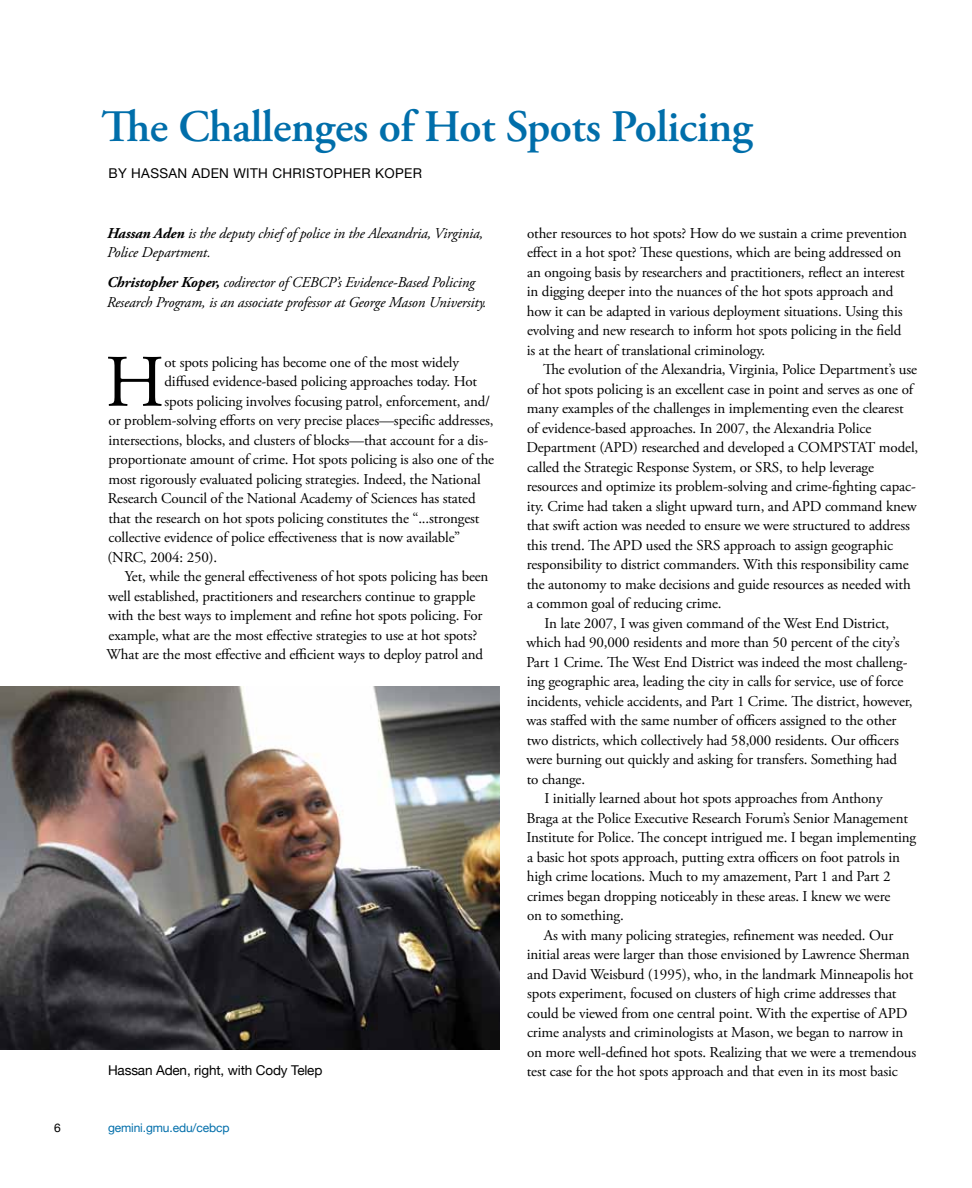
<style>
.page{position:relative;width:972px;height:1188px;background:#fff}
.page>*{position:absolute;margin:0;border:0;box-sizing:border-box;transform-origin:0 0}
.t1{font:73.8px "Adobe Garamond Pro";color:#000}
.t2{font:600 45px "Adobe Garamond Pro";letter-spacing:-.01em;color:#006eaa}
.t3{font:15px/19.5px "Adobe Garamond Pro";letter-spacing:-.01em;color:#000}
.t4{font:italic 15px/19.5px "Adobe Garamond Pro";letter-spacing:-.01em;color:#000}
.t5{font:13.5px "Helvetica Neue";letter-spacing:-.01em;color:#000}
.t6{font:13.5px "Helvetica Neue";letter-spacing:.025em;color:#000}
.t7{font:12px "Helvetica Neue";letter-spacing:-.01em;color:#006eaa}
.t8{font:12px "Helvetica Neue";color:#000}
.s1{font-weight:700}
</style>
<div class="page">
<img style="left:0;top:686px;width:500px;height:364px">
<h2 class="t2" style="left:101px;top:100px;width:653px">The Challenges of Hot Spots Policing</h2>
<p class="t5" style="left:108px;top:165px;width:43px">By Hassa</p>
<p class="t6" style="left:178px;top:165px;width:167px">n Aden with Christopher</p>
<p class="t5" style="left:375px;top:165px;width:30px">Koper</p>
<p class="t4" style="left:107px;top:224px;width:378px"><span class="s1">Hassan Aden</span> is the deputy chief of police in the Alexandria, Virginia,<br>Police Department.</p>
<p class="t4" style="left:107px;top:273px;width:381px"><span class="s1">Christopher Koper,</span> codirector of CEBCP’s Evidence-Based Policing<br>Research Program, is an associate professor at George Mason University.</p>
<h1 class="t1" style="left:105px;top:338px;width:61px">H</h1>
<p class="t3" style="left:164px;top:353px;width:296px">ot spots policing has become one of the most widely</p>
<p class="t3" style="left:164px;top:372px;width:314px">diffused evidence-based policing approaches today. Hot</p>
<p class="t3" style="left:165px;top:392px;width:327px">spots policing involves focusing patrol, enforcement, and/</p>
<p class="t3" style="left:109px;top:411px;width:386px">or problem-solving efforts on very precise places—specific addresses,</p>
<p class="t3" style="left:108px;top:431px;width:381px">intersections, blocks, and clusters of blocks—that account for a dis-</p>
<p class="t3" style="left:108px;top:450px;width:387px">proportionate amount of crime. Hot spots policing is also one of the</p>
<p class="t3" style="left:108px;top:470px;width:374px">most rigorously evaluated policing strategies. Indeed, the National</p>
<p class="t3" style="left:108px;top:489px;width:369px">Research Council of the National Academy of Sciences has stated</p>
<p class="t3" style="left:108px;top:509px;width:373px">that the research on hot spots policing constitutes the “...strongest</p>
<p class="t3" style="left:109px;top:528px;width:353px">collective evidence of police effectiveness that is now available”</p>
<p class="t3" style="left:107px;top:548px;width:111px">(NRC, 2004: 250).</p>
<p class="t3" style="left:125px;top:567px;width:365px">Yet, while the general effectiveness of hot spots policing has been</p>
<p class="t3" style="left:108px;top:587px;width:369px">well established, practitioners and researchers continue to grapple</p>
<p class="t3" style="left:108px;top:606px;width:376px">with the best ways to implement and refine hot spots policing. For</p>
<p class="t3" style="left:109px;top:626px;width:370px">example, what are the most effective strategies to use at hot spots?</p>
<p class="t3" style="left:107px;top:645px;width:378px">What are the most effective and efficient ways to deploy patrol and</p>
<p class="t3" style="left:527px;top:224px;width:382px">other resources to hot spots? How do we sustain a crime prevention effect in a hot spot? These questions, which are being addressed on an ongoing basis by researchers and practitioners, reflect an interest in digging deeper into the nuances of the hot spots approach and how it can be adapted in various deployment situations. Using this evolving and new research to inform hot spots policing in the field is at the heart of translational criminology.</p>
<p class="t3" style="left:543px;top:360px;width:375px">The evolution of the Alexandria, Virginia, Police Department’s use</p>
<p class="t3" style="left:527px;top:380px;width:388px">of hot spots policing is an excellent case in point and serves as one of</p>
<p class="t3" style="left:527px;top:399px;width:378px">many examples of the challenges in implementing even the clearest</p>
<p class="t3" style="left:527px;top:419px;width:346px">of evidence-based approaches. In 2007, the Alexandria Police</p>
<p class="t3" style="left:526px;top:438px;width:393px">Department (APD) researched and developed a COMPSTAT model,</p>
<p class="t3" style="left:527px;top:458px;width:349px">called the Strategic Response System, or SRS, to help leverage</p>
<p class="t3" style="left:527px;top:477px;width:391px">resources and optimize its problem-solving and crime-fighting capac-</p>
<p class="t3" style="left:527px;top:497px;width:391px">ity. Crime had taken a slight upward turn, and APD command knew</p>
<p class="t3" style="left:527px;top:516px;width:385px">that swift action was needed to ensure we were structured to address</p>
<p class="t3" style="left:527px;top:536px;width:368px">this trend. The APD used the SRS approach to assign geographic</p>
<p class="t3" style="left:527px;top:555px;width:383px">responsibility to district commanders. With this responsibility came</p>
<p class="t3" style="left:527px;top:575px;width:385px">the autonomy to make decisions and guide resources as needed with</p>
<p class="t3" style="left:527px;top:594px;width:196px">a common goal of reducing crime.</p>
<p class="t3" style="left:544px;top:614px;width:346px">In late 2007, I was given command of the West End District,</p>
<p class="t3" style="left:527px;top:633px;width:375px">which had 90,000 residents and more than 50 percent of the city’s</p>
<p class="t3" style="left:526px;top:653px;width:383px">Part 1 Crime. The West End District was indeed the most challeng-</p>
<p class="t3" style="left:527px;top:672px;width:378px">ing geographic area, leading the city in calls for service, use of force</p>
<p class="t3" style="left:527px;top:692px;width:387px">incidents, vehicle accidents, and Part 1 Crime. The district, however,</p>
<p class="t3" style="left:527px;top:711px;width:371px">was staffed with the same number of officers assigned to the other</p>
<p class="t3" style="left:527px;top:731px;width:374px">two districts, which collectively had 58,000 residents. Our officers</p>
<p class="t3" style="left:527px;top:750px;width:372px">were burning out quickly and asking for transfers. Something had</p>
<p class="t3" style="left:527px;top:770px;width:60px">to change.</p>
<p class="t3" style="left:544px;top:789px;width:340px">I initially learned about hot spots approaches from Anthony</p>
<p class="t3" style="left:526px;top:809px;width:383px">Braga at the Police Executive Research Forum’s Senior Management</p>
<p class="t3" style="left:526px;top:828px;width:391px">Institute for Police. The concept intrigued me. I began implementing</p>
<p class="t3" style="left:527px;top:848px;width:374px">a basic hot spots approach, putting extra officers on foot patrols in</p>
<p class="t3" style="left:527px;top:867px;width:365px">high crime locations. Much to my amazement, Part 1 and Part 2</p>
<p class="t3" style="left:527px;top:887px;width:365px">crimes began dropping noticeably in these areas. I knew we were</p>
<p class="t3" style="left:527px;top:906px;width:98px">on to something.</p>
<p class="t3" style="left:544px;top:926px;width:351px">As with many policing strategies, refinement was needed. Our</p>
<p class="t3" style="left:527px;top:945px;width:384px">initial areas were larger than those envisioned by Lawrence Sherman</p>
<p class="t3" style="left:527px;top:965px;width:388px">and David Weisburd (1995), who, in the landmark Minneapolis hot</p>
<p class="t3" style="left:527px;top:984px;width:371px">spots experiment, focused on clusters of high crime addresses that</p>
<p class="t3" style="left:527px;top:1004px;width:382px">could be viewed from one central point. With the expertise of APD</p>
<p class="t3" style="left:527px;top:1023px;width:378px">crime analysts and criminologists at Mason, we began to narrow in</p>
<p class="t3" style="left:527px;top:1043px;width:391px">on more well-defined hot spots. Realizing that we were a tremendous</p>
<p class="t5" style="left:108px;top:1062px;width:216px">Hassan Aden, right, with Cody Telep</p>
<p class="t3" style="left:527px;top:1062px;width:373px">test case for the hot spots approach and that even in its most basic</p>
<p class="t8" style="left:54px;top:1121px;width:8px">6</p>
<p class="t7" style="left:108px;top:1121px;width:123px">gemini.gmu.edu/cebcp</p>
</div>
